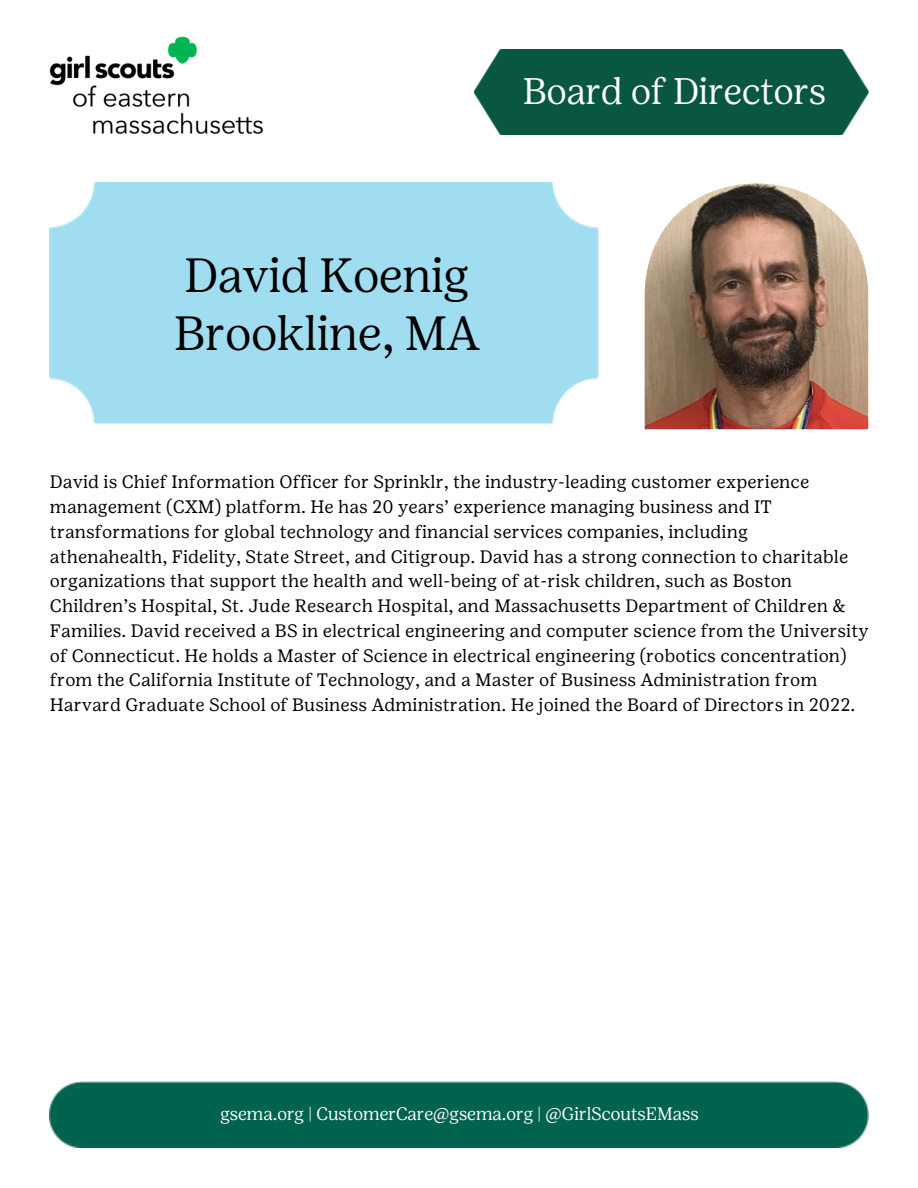
<style>
.page{position:relative;width:918px;height:1188px;background:#fff}
.page>*{position:absolute;margin:0;border:0;box-sizing:border-box;transform-origin:0 0}
.t1{font:300 48px "Girl Scout Display";color:#000}
.t2{font:300 36.9px "Girl Scout Display";color:#fff}
.t3{font:18px/24.8px "Girl Scout Text";color:#000}
.t4{font:300 18px "Girl Scout Display";color:#fff}
</style>
<div class="page">
<img style="left:49px;top:36px;width:214px;height:99px">
<div style="left:475px;top:49px;width:394px;height:86px;background:#095740"></div>
<img style="left:644px;top:183px;width:225px;height:247px">
<div style="left:50px;top:182px;width:549px;height:242px;background:#a1ddf1"></div>
<div style="left:50px;top:1081px;width:819px;height:66px;background:#00634e"></div>
<p class="t2" style="left:523px;top:69px;width:305px">Board of Directors</p>
<p class="t1" style="left:185px;top:247px;width:286px">David Koenig</p>
<p class="t1" style="left:175px;top:305px;width:306px">Brookline, MA</p>
<p class="t3" style="left:50px;top:470px;width:820px">David is Chief Information Officer for Sprinklr, the industry-leading customer experience management (CXM) platform. He has 20 years’ experience managing business and IT transformations for global technology and financial services companies, including athenahealth, Fidelity, State Street, and Citigroup. David has a strong connection to charitable organizations that support the health and well-being of at-risk children, such as Boston Children’s Hospital, St. Jude Research Hospital, and Massachusetts Department of Children &amp; Families. David received a BS in electrical engineering and computer science from the University of Connecticut. He holds a Master of Science in electrical engineering (robotics concentration) from the California Institute of Technology, and a Master of Business Administration from Harvard Graduate School of Business Administration. He joined the Board of Directors in 2022.</p>
<p class="t4" style="left:220px;top:1103px;width:480px">gsema.org | CustomerCare@gsema.org | @GirlScoutsEMass</p>
</div>
